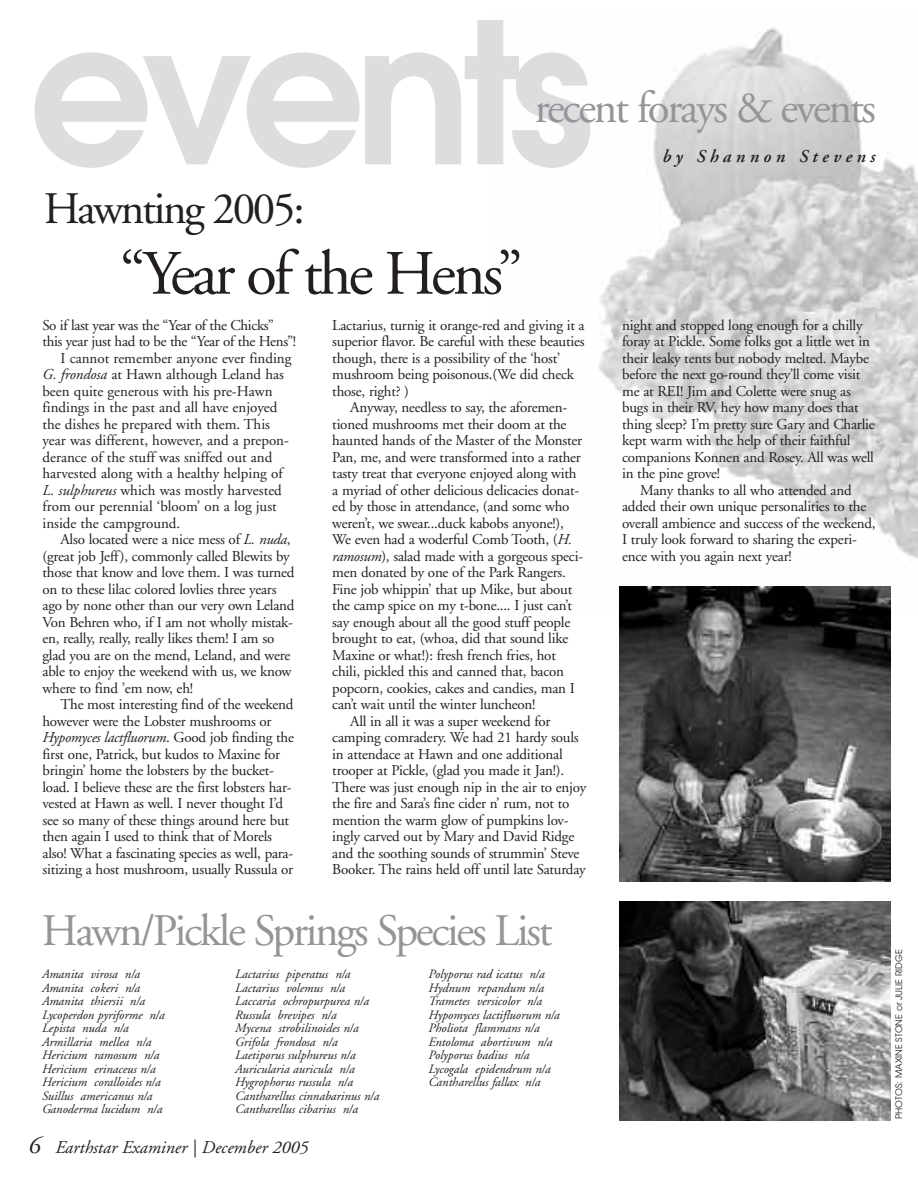
<style>
.page{position:relative;width:918px;height:1188px;background:#fff}
.page>*{position:absolute;margin:0;border:0;box-sizing:border-box;transform-origin:0 0}
.t1{font:600 195px "Avant Garde";letter-spacing:-.055em;color:#dcdddf}
.t2{font:63px "Adobe Garamond";letter-spacing:-.05em;color:#231f20}
.t3{font:45px "Adobe Garamond";letter-spacing:-.05em;color:#939598}
.t4{font:45px "Adobe Garamond";letter-spacing:-.05em;color:#231f20}
.t5{font:italic 18px "Adobe Garamond";color:#231f20}
.t6{font:italic 600 18px "Adobe Garamond";letter-spacing:.245em;color:#231f20}
.t7{font:15px/16.5px "Adobe Garamond";letter-spacing:-.015em;color:#231f20}
.t8{font:italic 15px "Adobe Garamond";letter-spacing:-.015em;color:#231f20}
.t9{font:italic 12.75px/13.5px "Adobe Garamond";color:#231f20}
.t10{font:9px "Avant Garde";color:#231f20}
.s1{font-style:italic}
.s2{font-style:normal}
.s3{font-size:24px}
</style>
<div class="page">
<img style="left:599px;top:28px;width:319px;height:585px">
<img style="left:620px;top:586px;width:271px;height:296px">
<img style="left:620px;top:902px;width:271px;height:218px">
<h1 class="t1" style="left:28px;top:20px;width:567px">events</h1>
<h3 class="t3" style="left:535px;top:89px;width:343px">recent forays &amp; events</h3>
<p class="t6" style="left:662px;top:149px;width:215px">by Shannon Stevens</p>
<h3 class="t4" style="left:44px;top:191px;width:262px">Hawnting 2005:</h3>
<h2 class="t2" style="left:120px;top:249px;width:405px">“Year of the Hens”</h2>
<p class="t7" style="left:42px;top:318px;width:233px">So if last year was the “Year of the Chicks”</p>
<p class="t7" style="left:42px;top:334px;width:255px">this year just had to be the “Year of the Hens”!</p>
<p class="t7" style="left:60px;top:351px;width:233px">I cannot remember anyone ever finding</p>
<p class="t7" style="left:42px;top:367px;width:243px"><span class="s1">G. frondosa</span> at Hawn although Leland has</p>
<p class="t7" style="left:42px;top:384px;width:232px">been quite generous with his pre-Hawn</p>
<p class="t7" style="left:42px;top:400px;width:236px">findings in the past and all have enjoyed</p>
<p class="t7" style="left:42px;top:417px;width:229px">the dishes he prepared with them. This</p>
<p class="t7" style="left:42px;top:433px;width:248px">year was different, however, and a prepon-</p>
<p class="t7" style="left:42px;top:450px;width:231px">derance of the stuff was sniffed out and</p>
<p class="t7" style="left:42px;top:466px;width:242px">harvested along with a healthy helping of</p>
<p class="t7" style="left:42px;top:483px;width:241px"><span class="s1">L. sulphureus</span> which was mostly harvested</p>
<p class="t7" style="left:42px;top:499px;width:236px">from our perennial ‘bloom’ on a log just</p>
<p class="t7" style="left:42px;top:516px;width:139px">inside the campground.</p>
<p class="t7" style="left:60px;top:532px;width:232px">Also located were a nice mess of <span class="s1">L. nuda</span>,</p>
<p class="t7" style="left:42px;top:549px;width:249px">(great job Jeff), commonly called Blewits by</p>
<p class="t7" style="left:42px;top:565px;width:254px">those that know and love them. I was turned</p>
<p class="t7" style="left:42px;top:582px;width:236px">on to these lilac colored lovlies three years</p>
<p class="t7" style="left:42px;top:598px;width:254px">ago by none other than our very own Leland</p>
<p class="t7" style="left:42px;top:615px;width:252px">Von Behren who, if I am not wholly mistak-</p>
<p class="t7" style="left:42px;top:631px;width:233px">en, really, really, really likes them! I am so</p>
<p class="t7" style="left:42px;top:648px;width:249px">glad you are on the mend, Leland, and were</p>
<p class="t7" style="left:42px;top:664px;width:251px">able to enjoy the weekend with us, we know</p>
<p class="t7" style="left:42px;top:681px;width:152px">where to find ’em now, eh!</p>
<p class="t7" style="left:60px;top:697px;width:234px">The most interesting find of the weekend</p>
<p class="t7" style="left:42px;top:714px;width:231px">however were the Lobster mushrooms or</p>
<p class="t8" style="left:42px;top:731px;width:253px">Hypomyces lactfluorum<span class="s2">. Good job finding the</span></p>
<p class="t7" style="left:42px;top:747px;width:239px">first one, Patrick, but kudos to Maxine for</p>
<p class="t7" style="left:42px;top:763px;width:233px">bringin’ home the lobsters by the bucket-</p>
<p class="t7" style="left:42px;top:780px;width:251px">load. I believe these are the first lobsters har-</p>
<p class="t7" style="left:42px;top:796px;width:242px">vested at Hawn as well. I never thought I’d</p>
<p class="t7" style="left:42px;top:813px;width:248px">see so many of these things around here but</p>
<p class="t7" style="left:42px;top:829px;width:231px">then again I used to think that of Morels</p>
<p class="t7" style="left:42px;top:846px;width:252px">also! What a fascinating species as well, para-</p>
<p class="t7" style="left:42px;top:862px;width:252px">sitizing a host mushroom, usually Russula or</p>
<p class="t7" style="left:332px;top:318px;width:254px">Lactarius, turnig it orange-red and giving it a superior flavor. Be careful with these beauties though, there is a possibility of the ‘host’ mushroom being poisonous.(We did check those, right? )</p>
<p class="t7" style="left:350px;top:400px;width:218px">Anyway, needless to say, the aforemen-</p>
<p class="t7" style="left:332px;top:417px;width:236px">tioned mushrooms met their doom at the</p>
<p class="t7" style="left:332px;top:433px;width:251px">haunted hands of the Master of the Monster</p>
<p class="t7" style="left:332px;top:450px;width:250px">Pan, me, and were transformed into a rather</p>
<p class="t7" style="left:332px;top:466px;width:246px">tasty treat that everyone enjoyed along with</p>
<p class="t7" style="left:332px;top:483px;width:248px">a myriad of other delicious delicacies donat-</p>
<p class="t7" style="left:332px;top:499px;width:239px">ed by those in attendance, (and some who</p>
<p class="t7" style="left:332px;top:516px;width:233px">weren’t, we swear...duck kabobs anyone!),</p>
<p class="t7" style="left:332px;top:532px;width:241px">We even had a woderful Comb Tooth, (<span class="s1">H.</span></p>
<p class="t7" style="left:332px;top:549px;width:252px"><span class="s1">ramosum</span>), salad made with a gorgeous speci-</p>
<p class="t7" style="left:332px;top:565px;width:235px">men donated by one of the Park Rangers.</p>
<p class="t7" style="left:332px;top:582px;width:242px">Fine job whippin’ that up Mike, but about</p>
<p class="t7" style="left:332px;top:598px;width:241px">the camp spice on my t-bone.... I just can’t</p>
<p class="t7" style="left:332px;top:615px;width:240px">say enough about all the good stuff people</p>
<p class="t7" style="left:332px;top:631px;width:237px">brought to eat, (whoa, did that sound like</p>
<p class="t7" style="left:332px;top:648px;width:225px">Maxine or what!): fresh french fries, hot</p>
<p class="t7" style="left:332px;top:664px;width:233px">chili, pickled this and canned that, bacon</p>
<p class="t7" style="left:332px;top:681px;width:244px">popcorn, cookies, cakes and candies, man I</p>
<p class="t7" style="left:332px;top:697px;width:205px">can’t wait until the winter luncheon!</p>
<p class="t7" style="left:350px;top:714px;width:202px">All in all it was a super weekend for</p>
<p class="t7" style="left:332px;top:730px;width:248px">camping comradery. We had 21 hardy souls</p>
<p class="t7" style="left:332px;top:747px;width:232px">in attendace at Hawn and one additional</p>
<p class="t7" style="left:332px;top:763px;width:233px">trooper at Pickle, (glad you made it Jan!).</p>
<p class="t7" style="left:332px;top:780px;width:255px">There was just enough nip in the air to enjoy</p>
<p class="t7" style="left:332px;top:796px;width:239px">the fire and Sara’s fine cider n’ rum, not to</p>
<p class="t7" style="left:332px;top:813px;width:238px">mention the warm glow of pumpkins lov-</p>
<p class="t7" style="left:332px;top:829px;width:243px">ingly carved out by Mary and David Ridge</p>
<p class="t7" style="left:332px;top:846px;width:249px">and the soothing sounds of strummin’ Steve</p>
<p class="t7" style="left:332px;top:862px;width:255px">Booker. The rains held off until late Saturday</p>
<h3 class="t3" style="left:42px;top:913px;width:512px">Hawn/Pickle Springs Species List</h3>
<p class="t9" style="left:42px;top:969px;width:124px">Amanita virosa n/a<br>Amanita cokeri n/a<br>Amanita thiersii n/a<br>Lycoperdon pyriforme n/a<br>Lepista nuda n/a<br>Armillaria mellea n/a<br>Hericium ramosum n/a<br>Hericium erinaceus n/a<br>Hericium coralloides n/a<br>Suillus americanus n/a<br>Ganoderma lucidum n/a</p>
<p class="t9" style="left:235px;top:969px;width:146px">Lactarius piperatus n/a<br>Lactarius volemus n/a<br>Laccaria ochropurpurea n/a<br>Russula brevipes n/a<br>Mycena strobilinoides n/a<br>Grifola frondosa n/a<br>Laetiporus sulphureus n/a<br>Auricularia auricula n/a<br>Hygrophorus russula n/a<br>Cantharellus cinnabarinus n/a<br>Cantharellus cibarius n/a</p>
<p class="t9" style="left:429px;top:969px;width:133px">Polyporus rad icatus n/a<br>Hydnum repandum n/a<br>Trametes versicolor n/a<br>Hypomyces lactifluorum n/a<br>Pholiota flammans n/a<br>Entoloma abortivum n/a<br>Polyporus badius n/a<br>Lycogala epidendrum n/a<br>Cantharellus fallax n/a</p>
<p class="t5" style="left:28px;top:1140px;width:281px"><span class="s3">6</span> Earthstar Examiner | December 2005</p>
<p class="t7" style="left:622px;top:318px;width:242px">night and stopped long enough for a chilly</p>
<p class="t7" style="left:622px;top:334px;width:249px">foray at Pickle. Some folks got a little wet in</p>
<p class="t7" style="left:622px;top:351px;width:248px">their leaky tents but nobody melted. Maybe</p>
<p class="t7" style="left:622px;top:367px;width:240px">before the next go-round they’ll come visit</p>
<p class="t7" style="left:622px;top:384px;width:230px">me at REI! Jim and Colette were snug as</p>
<p class="t7" style="left:622px;top:400px;width:238px">bugs in their RV, hey how many does that</p>
<p class="t7" style="left:622px;top:417px;width:254px">thing sleep? I’m pretty sure Gary and Charlie</p>
<p class="t7" style="left:622px;top:433px;width:230px">kept warm with the help of their faithful</p>
<p class="t7" style="left:622px;top:450px;width:253px">companions Konnen and Rosey. All was well</p>
<p class="t7" style="left:622px;top:466px;width:100px">in the pine grove!</p>
<p class="t7" style="left:640px;top:483px;width:213px">Many thanks to all who attended and</p>
<p class="t7" style="left:622px;top:499px;width:246px">added their own unique personalities to the</p>
<p class="t7" style="left:622px;top:516px;width:255px">overall ambience and success of the weekend,</p>
<p class="t7" style="left:622px;top:532px;width:236px">I truly look forward to sharing the experi-</p>
<p class="t7" style="left:622px;top:549px;width:171px">ence with you again next year!</p>
<p class="t10" style="left:895px;top:1119px;width:171px;rotate:-90deg">PHOTOS: MAXINE STONE or JULIE RIDGE</p>
</div>
